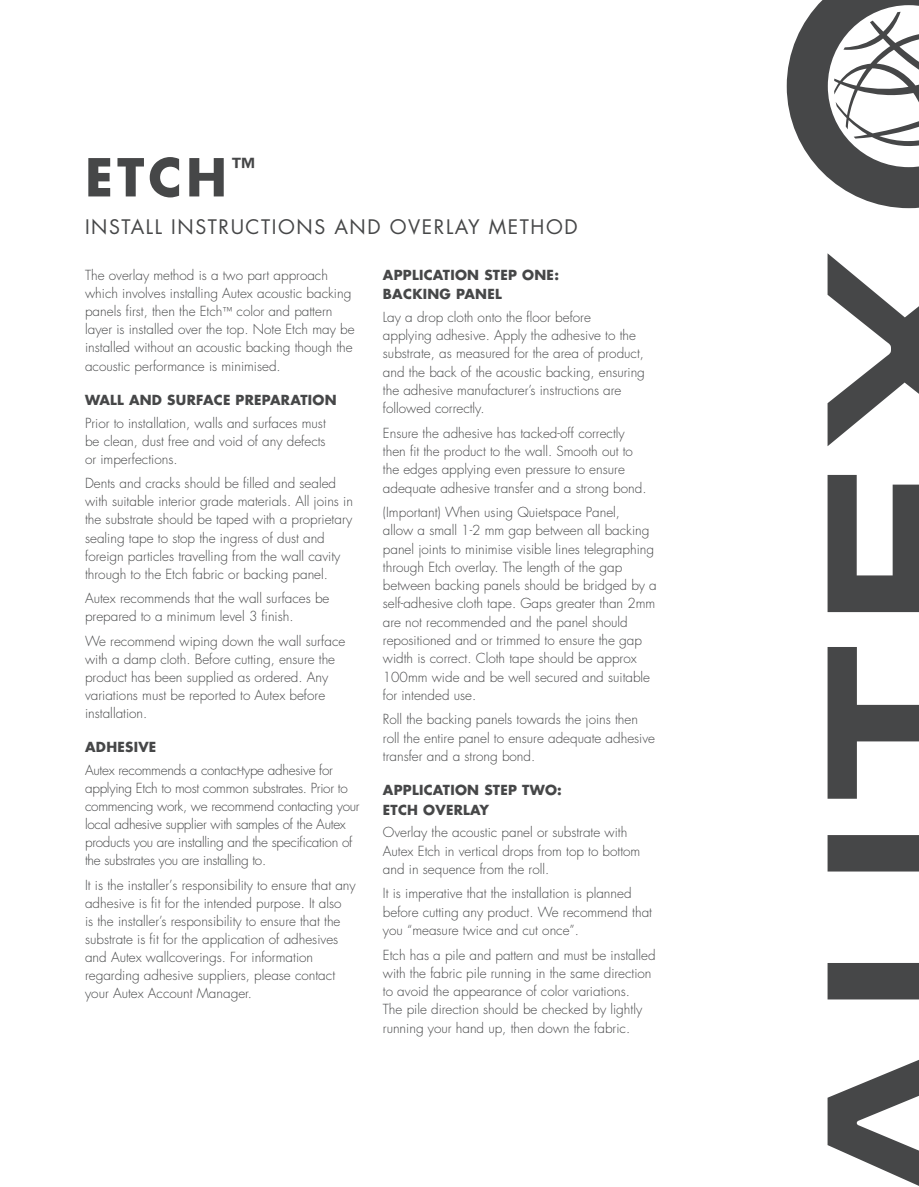
<style>
.page{position:relative;width:919px;height:1187px;background:#fff}
.page>*{position:absolute;margin:0;border:0;box-sizing:border-box;transform-origin:0 0}
.t1{font:700 50.85px "Futura Std";color:#464748}
.t2{font:19.5px "Futura Std";letter-spacing:.08em;color:#464748}
.t3{font:300 13.5px/18.3px "Futura Std";color:#464748}
.t4{font:300 13.5px/18.1px "Futura Std";letter-spacing:-.02em;color:#464748}
.t5{font:700 13.5px/19.5px "Futura Std";letter-spacing:.02em;color:#464748}
.s1{font-size:10.5px}
</style>
<div class="page">
<svg style="left:786px;top:0;width:132px;height:208px"></svg>
<svg style="left:827px;top:835px;width:91px;height:164px"></svg>
<svg style="left:827px;top:647px;width:91px;height:151px"></svg>
<svg style="left:827px;top:253px;width:91px;height:193px"></svg>
<svg style="left:827px;top:475px;width:91px;height:137px"></svg>
<svg style="left:827px;top:1060px;width:91px;height:126px"></svg>
<h1 class="t1" style="left:85px;top:143px;width:171px">ETCH<sup>™</sup></h1>
<h2 class="t2" style="left:85px;top:214px;width:494px">INSTALL INSTRUCTIONS AND OVERLAY METHOD</h2>
<p class="t3" style="left:85px;top:266px;width:271px">The overlay method is a two part approach which involves installing Autex acoustic backing panels first, then the Etch<span class="s1">™</span> color and pattern layer is installed over the top. Note Etch may be installed without an acoustic backing though the acoustic performance is minimised.</p>
<p class="t5" style="left:85px;top:390px;width:253px">WALL AND SURFACE PREPARATION</p>
<p class="t3" style="left:85px;top:414px;width:242px;text-align:justify">Prior to installation, walls and surfaces must be clean, dust free and void of any defects or imperfections.</p>
<p class="t3" style="left:85px;top:474px;width:269px">Dents and cracks should be filled and sealed with suitable interior grade materials. All joins in the substrate should be taped with a proprietary sealing tape to stop the ingress of dust and foreign particles travelling from the wall cavity through to the Etch fabric or backing panel.</p>
<p class="t3" style="left:85px;top:589px;width:246px">Autex recommends that the wall surfaces be prepared to a minimum level 3 finish.</p>
<p class="t3" style="left:85px;top:632px;width:262px">We recommend wiping down the wall surface with a damp cloth. Before cutting, ensure the product has been supplied as ordered. Any variations must be reported to Autex before installation.</p>
<p class="t5" style="left:85px;top:737px;width:73px">ADHESIVE</p>
<p class="t4" style="left:85px;top:761px;width:276px">Autex recommends a contact-type adhesive for applying Etch to most common substrates. Prior to commencing work, we recommend contacting your local adhesive supplier with samples of the Autex products you are installing and the specification of the substrates you are installing to.</p>
<p class="t3" style="left:85px;top:876px;width:272px">It is the installer’s responsibility to ensure that any adhesive is fit for the intended purpose. It also<br>is the installer’s responsibility to ensure that the substrate is fit for the application of adhesives and Autex wallcoverings. For information regarding adhesive suppliers, please contact your Autex Account Manager.</p>
<p class="t5" style="left:383px;top:265px;width:177px">APPLICATION STEP ONE:<br>BACKING PANEL</p>
<p class="t3" style="left:383px;top:308px;width:263px">Lay a drop cloth onto the floor before<br>applying adhesive. Apply the adhesive to the substrate, as measured for the area of product, and the back of the acoustic backing, ensuring the adhesive manufacturer’s instructions are followed correctly.</p>
<p class="t3" style="left:383px;top:424px;width:265px">Ensure the adhesive has tacked-off correctly then fit the product to the wall. Smooth out to the edges applying even pressure to ensure adequate adhesive transfer and a strong bond.</p>
<p class="t3" style="left:383px;top:503px;width:275px">(Important) When using Quietspace Panel,<br>allow a small 1-2 mm gap between all backing panel joints to minimise visible lines telegraphing through Etch overlay. The length of the gap between backing panels should be bridged by a self-adhesive cloth tape. Gaps greater than 2mm are not recommended and the panel should repositioned and or trimmed to ensure the gap width is correct. Cloth tape should be approx 100mm wide and be well secured and suitable for intended use.</p>
<p class="t3" style="left:383px;top:710px;width:274px">Roll the backing panels towards the joins then roll the entire panel to ensure adequate adhesive transfer and a strong bond.</p>
<p class="t5" style="left:383px;top:780px;width:180px">APPLICATION STEP TWO:<br>ETCH OVERLAY</p>
<p class="t3" style="left:383px;top:823px;width:259px">Overlay the acoustic panel or substrate with<br>Autex Etch in vertical drops from top to bottom and in sequence from the roll.</p>
<p class="t3" style="left:383px;top:884px;width:271px">It is imperative that the installation is planned before cutting any product. We recommend that you “measure twice and cut once”.</p>
<p class="t3" style="left:383px;top:945px;width:274px">Etch has a pile and pattern and must be installed with the fabric pile running in the same direction to avoid the appearance of color variations.<br>The pile direction should be checked by lightly running your hand up, then down the fabric.</p>
</div>
